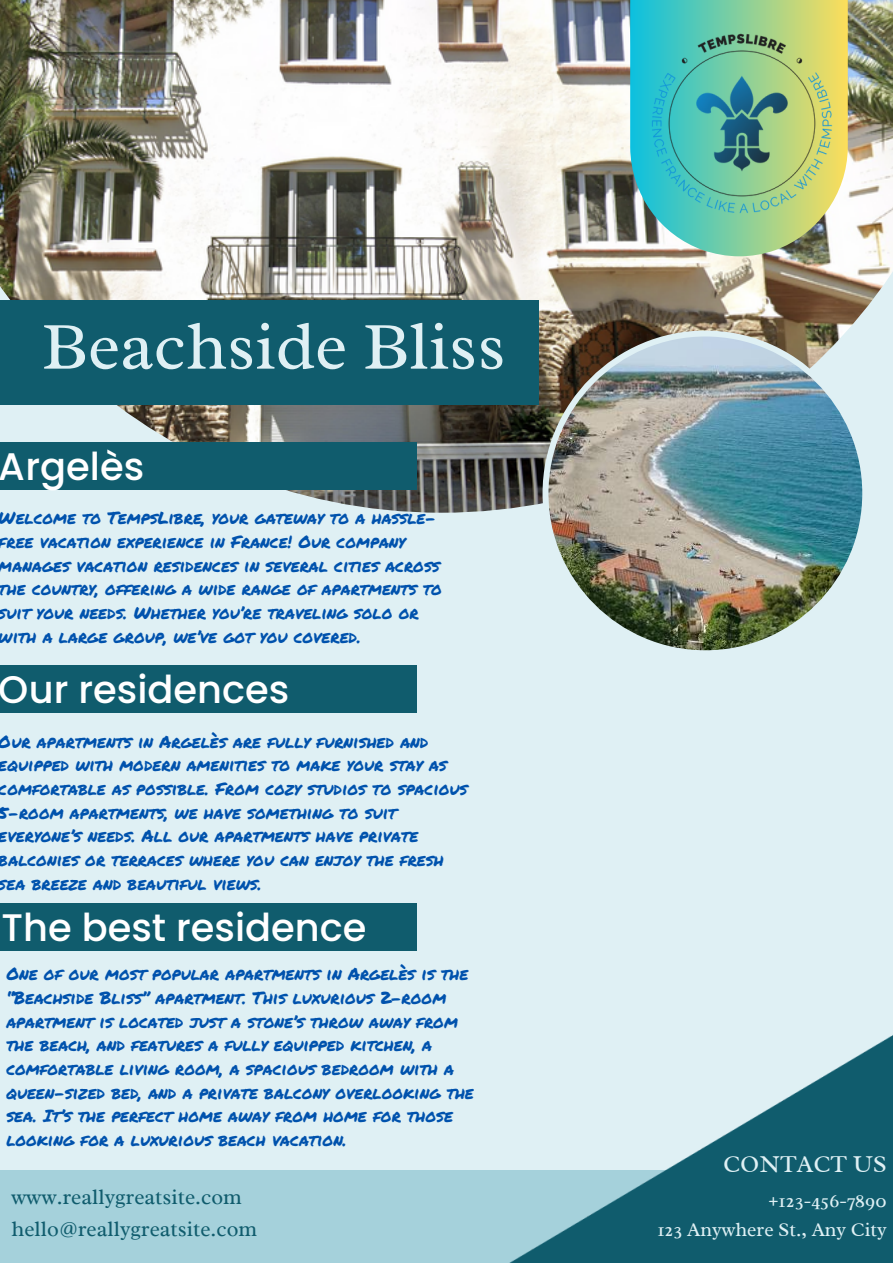
<style>
.page{position:relative;width:893px;height:1264px;background:#fff}
.page>*{position:absolute;margin:0;border:0;box-sizing:border-box;transform-origin:0 0}
.t1{font:68.1px "Radley";color:#dff0f4}
.t2{font:500 38.4px "Poppins";color:#fff}
.t3{font:24.6px "Radley";color:#dff0f4}
.t4{font:21.6px "Radley";color:#105c6d}
.t5{font:19.8px "Radley";color:#dff0f4}
.t6{font:17.1px/23.7px "Permanent Marker";color:#0052ad}
</style>
<div class="page">
<div style="left:0;top:0;width:892px;height:1262px;background:#dff0f4"></div>
<div style="left:0;top:1170px;width:372px;height:92px;background:#a5d1db"></div>
<img style="left:372px;top:1036px;width:520px;height:226px">
<img style="left:0;top:0;width:892px;height:512px">
<svg style="left:630px;top:0;width:217px;height:256px;background:#89be9e"></svg>
<div style="left:0;top:300px;width:538px;height:105px;background:#105c6d"></div>
<img style="left:542px;top:330px;width:326px;height:321px">
<img style="left:634px;top:16px;width:215px;height:215px">
<div style="left:0;top:442px;width:417px;height:48px;background:#105c6d"></div>
<div style="left:0;top:665px;width:417px;height:48px;background:#105c6d"></div>
<div style="left:0;top:903px;width:417px;height:48px;background:#105c6d"></div>
<p class="t1" style="left:42px;top:303px;width:465px">Beachside Bliss</p>
<p class="t2" style="left:-1px;top:439px;width:147px">Argelès</p>
<p class="t6" style="left:-1px;top:506px;width:444px">Welcome to TempsLibre, your gateway to a hassle&shy;free vacation experience in France! Our company manages vacation residences in several cities across the country, offering a wide range of apartments to suit your needs. Whether you’re traveling solo or with a large group, we’ve got you covered.</p>
<p class="t2" style="left:-1px;top:662px;width:292px">Our residences</p>
<p class="t6" style="left:-1px;top:729px;width:470px">Our apartments in Argelès are fully furnished and equipped with modern amenities to make your stay as comfortable as possible. From cozy studios to spacious 5-room apartments, we have something to suit everyone’s needs. All our apartments have private balconies or terraces where you can enjoy the fresh sea breeze and beautiful views.</p>
<p class="t2" style="left:1px;top:900px;width:366px">The best residence</p>
<p class="t6" style="left:6px;top:961px;width:469px">One of our most popular apartments in Argelès is the “Beachside Bliss” apartment. This luxurious 2-room apartment is located just a stone’s throw away from the beach, and features a fully equipped kitchen, a comfortable living room, a spacious bedroom with a queen-sized bed, and a private balcony overlooking the sea. It’s the perfect home away from home for those looking for a luxurious beach vacation.</p>
<p class="t4" style="left:12px;top:1183px;width:232px">www.reallygreatsite.com</p>
<p class="t4" style="left:12px;top:1214px;width:247px">hello@reallygreatsite.com</p>
<p class="t3" style="left:723px;top:1148px;width:165px">CONTACT US</p>
<p class="t5" style="left:768px;top:1188px;width:120px">+123-456-7890</p>
<p class="t5" style="left:657px;top:1217px;width:231px">123 Anywhere St., Any City</p>
</div>
